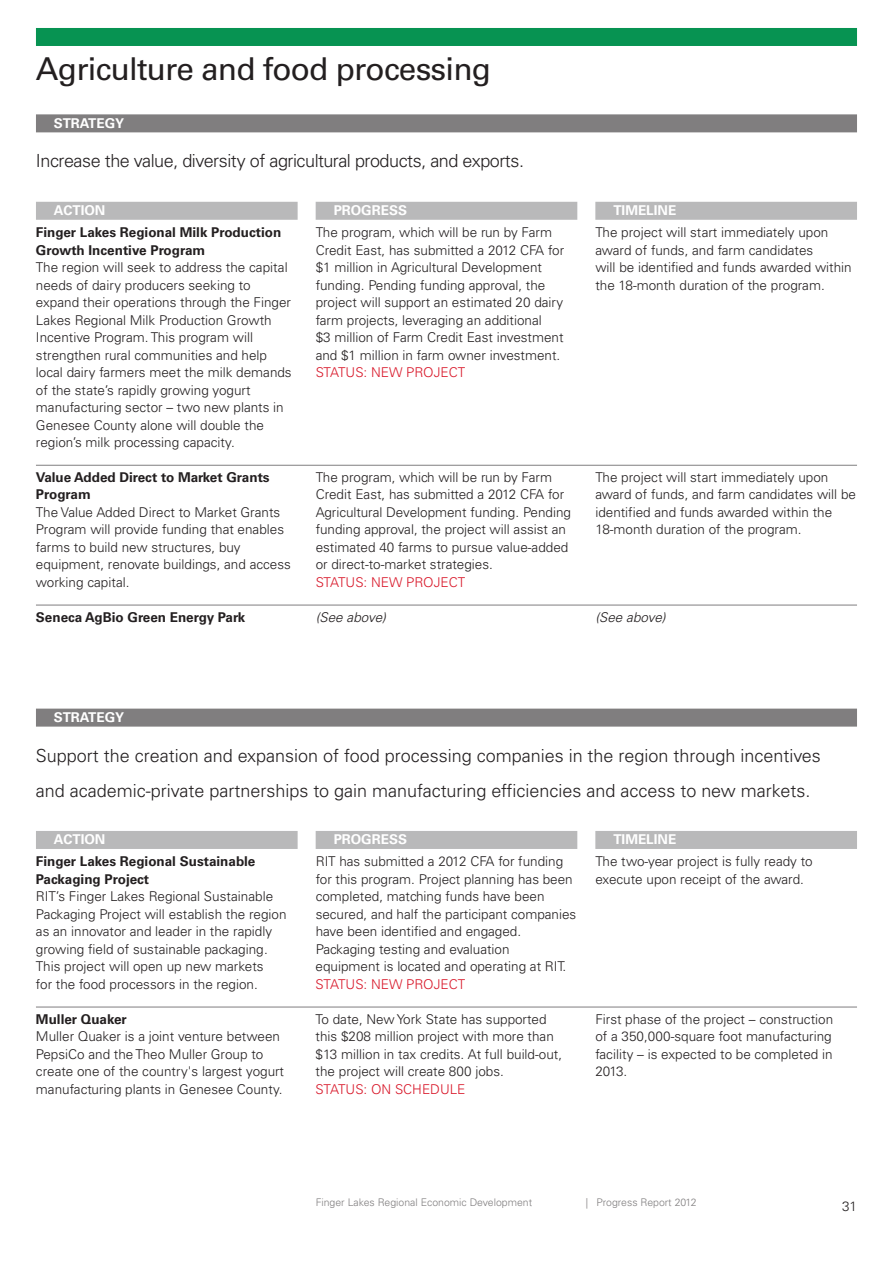
<style>
.page{position:relative;width:893px;height:1263px;background:#fff}
.page>*{position:absolute;margin:0;border:0;box-sizing:border-box;transform-origin:0 0}
.t1{font:31.5px "Univers";letter-spacing:-.025em;color:#231f20}
.t2{font:300 18px/35px "Univers";color:#231f20}
.t3{font:300 18px "Univers";letter-spacing:-.025em;color:#231f20}
.t4{font:300 13.5px/17.4px "Univers";color:#231f20}
.t5{font:700 13.5px/17.5px "Univers";color:#231f20}
.t6{font:300 13.5px "Univers";color:#d81729}
.t7{font:700 13.5px "Univers";color:#fff}
.t8{font:italic 300 13.5px "Univers";letter-spacing:.005em;color:#231f20}
.t9{font:300 10.5px "Univers";color:#807e7f}
</style>
<div class="page">
<hr style="left:36px;top:465px;width:821px;height:1px;background:#807e7f">
<hr style="left:36px;top:605px;width:821px;height:1px;background:#807e7f">
<div style="left:36px;top:28px;width:821px;height:18px;background:#079352"></div>
<div style="left:36px;top:114px;width:821px;height:18px;background:#807e7f"></div>
<div style="left:36px;top:202px;width:262px;height:18px;background:#b9b9ba"></div>
<div style="left:316px;top:202px;width:261px;height:18px;background:#b9b9ba"></div>
<div style="left:595px;top:202px;width:262px;height:18px;background:#b9b9ba"></div>
<div style="left:36px;top:709px;width:821px;height:18px;background:#807e7f"></div>
<div style="left:36px;top:831px;width:262px;height:18px;background:#b9b9ba"></div>
<div style="left:316px;top:831px;width:261px;height:18px;background:#b9b9ba"></div>
<div style="left:595px;top:831px;width:262px;height:18px;background:#b9b9ba"></div>
<hr style="left:36px;top:1007px;width:821px;height:1px;background:#807e7f">
<h1 class="t1" style="left:36px;top:57px;width:457px">Agriculture and food processing</h1>
<p class="t7" style="left:54px;top:118px;width:72px">STRATEGY</p>
<h2 class="t3" style="left:36px;top:154px;width:490px">Increase the value, diversity of agricultural products, and exports.</h2>
<p class="t7" style="left:54px;top:206px;width:53px">ACTION</p>
<p class="t7" style="left:334px;top:206px;width:75px">PROGRESS</p>
<p class="t7" style="left:613px;top:206px;width:64px">TIMELINE</p>
<p class="t5" style="left:36px;top:225px;width:247px">Finger Lakes Regional Milk Production<br>Growth Incentive Program</p>
<p class="t4" style="left:36px;top:260px;width:257px">The region will seek to address the capital needs of dairy producers seeking to expand their operations through the Finger Lakes Regional Milk Production Growth Incentive Program. This program will strengthen rural communities and help local dairy farmers meet the milk demands of the state’s rapidly growing yogurt manufacturing sector – two new plants in Genesee County alone will double the region’s milk processing capacity.</p>
<p class="t5" style="left:36px;top:470px;width:235px">Value Added Direct to Market Grants<br>Program</p>
<p class="t4" style="left:36px;top:505px;width:256px">The Value Added Direct to Market Grants Program will provide funding that enables farms to build new structures, buy equipment, renovate buildings, and access working capital.</p>
<p class="t5" style="left:36px;top:609px;width:211px">Seneca AgBio Green Energy Park</p>
<p class="t4" style="left:595px;top:225px;width:258px">The project will start immediately upon award of funds, and farm candidates<br>will be identified and funds awarded within the 18-month duration of the program.</p>
<p class="t4" style="left:316px;top:225px;width:250px">The program, which will be run by Farm Credit East, has submitted a 2012 CFA for $1 million in Agricultural Development funding. Pending funding approval, the project will support an estimated 20 dairy farm projects, leveraging an additional<br>$3 million of Farm Credit East investment and $1 million in farm owner investment.</p>
<p class="t6" style="left:316px;top:367px;width:151px">STATUS: NEW PROJECT</p>
<p class="t4" style="left:595px;top:470px;width:262px">The project will start immediately upon award of funds, and farm candidates will be identified and funds awarded within the 18-month duration of the program.</p>
<p class="t4" style="left:316px;top:470px;width:257px">The program, which will be run by Farm Credit East, has submitted a 2012 CFA for Agricultural Development funding. Pending funding approval, the project will assist an estimated 40 farms to pursue value-added or direct-to-market strategies.</p>
<p class="t6" style="left:316px;top:577px;width:151px">STATUS: NEW PROJECT</p>
<p class="t8" style="left:316px;top:612px;width:72px">(See above)</p>
<p class="t8" style="left:595px;top:612px;width:72px">(See above)</p>
<p class="t7" style="left:54px;top:712px;width:72px">STRATEGY</p>
<h2 class="t2" style="left:36px;top:739px;width:786px">Support the creation and expansion of food processing companies in the region through incentives and academic-private partnerships to gain manufacturing efficiencies and access to new markets.</h2>
<p class="t7" style="left:54px;top:835px;width:53px">ACTION</p>
<p class="t7" style="left:334px;top:835px;width:75px">PROGRESS</p>
<p class="t7" style="left:613px;top:835px;width:64px">TIMELINE</p>
<p class="t5" style="left:36px;top:854px;width:221px">Finger Lakes Regional Sustainable<br>Packaging Project</p>
<p class="t4" style="left:36px;top:889px;width:252px">RIT’s Finger Lakes Regional Sustainable Packaging Project will establish the region as an innovator and leader in the rapidly growing field of sustainable packaging.<br>This project will open up new markets<br>for the food processors in the region.</p>
<p class="t5" style="left:36px;top:1011px;width:92px">Muller Quaker</p>
<p class="t4" style="left:36px;top:1029px;width:250px">Muller Quaker is a joint venture between PepsiCo and the Theo Muller Group to create one of the country's largest yogurt manufacturing plants in Genesee County.</p>
<p class="t4" style="left:316px;top:854px;width:262px">RIT has submitted a 2012 CFA for funding for this program. Project planning has been completed, matching funds have been secured, and half the participant companies have been identified and engaged.<br>Packaging testing and evaluation equipment is located and operating at RIT.</p>
<p class="t6" style="left:316px;top:979px;width:151px">STATUS: NEW PROJECT</p>
<p class="t4" style="left:316px;top:1011px;width:248px">To date, New York State has supported this $208 million project with more than $13 million in tax credits. At full build-out, the project will create 800 jobs.</p>
<p class="t6" style="left:316px;top:1084px;width:151px">STATUS: ON SCHEDULE</p>
<p class="t4" style="left:595px;top:854px;width:219px">The two-year project is fully ready to execute upon receipt of the award.</p>
<p class="t4" style="left:595px;top:1011px;width:239px;text-align:justify">First phase of the project – construction of a 350,000-square foot manufacturing facility – is expected to be completed in 2013.</p>
<p class="t9" style="left:316px;top:1199px;width:218px">Finger Lakes Regional Economic Development</p>
<p class="t9" style="left:586px;top:1199px;width:113px">| Progress Report 2012</p>
<p class="t4" style="left:842px;top:1198px;width:16px">31</p>
</div>
